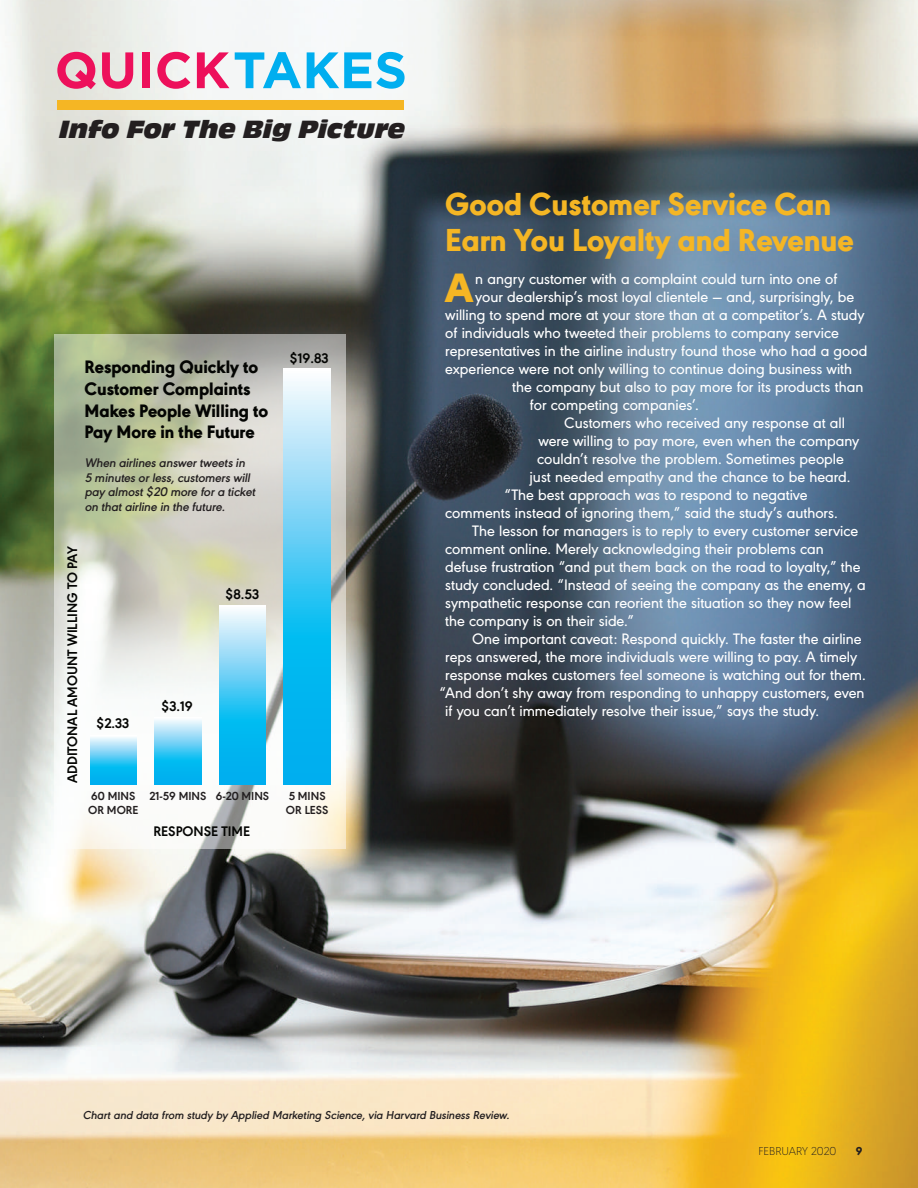
<style>
.page{position:relative;width:918px;height:1188px;background:#fff}
.page>*{position:absolute;margin:0;border:0;box-sizing:border-box;transform-origin:0 0}
.t1{font:700 51.15px "Gotham";letter-spacing:.005em;color:#ed105b}
.t2{font:900 42.75px "URW Geometric";color:#f5b624}
.t3{font:800 33.15px/36.5px "URW Geometric";color:#f5b624}
.t4{font:25.95px "Antique Oli T Comp Ital";letter-spacing:.015em;color:#231f20}
.t5{font:800 18.75px/21.6px "URW Geometric";color:#040503}
.t6{font:500 15.75px "URW Geometric";color:#fff}
.t7{font:700 14.4px "URW Geometric";color:#040503}
.t8{font:italic 600 13.05px/14.4px "URW Geometric";color:#231f20}
.t9{font:700 12.15px/14.5px "URW Geometric";color:#231f20}
.t10{font:italic 600 12px "URW Geometric";color:#231f20}
.t11{font:200 12px "URW Geometric";color:#231f20}
.t12{font:800 12px "URW Geometric";color:#231f20}
.s1{color:#00aeef}
</style>
<div class="page">
<img style="left:1px;top:0;width:917px;height:1188px">
<hr style="left:0;top:0;width:1px;height:1188px;background:#e2f4fc">
<div style="left:57px;top:100px;width:346px;height:9px;background:#f5b624"></div>
<div style="left:54px;top:334px;width:292px;height:514px;background:#fff;opacity:.48"></div>
<svg style="left:90px;top:735px;width:47px;height:49px;background:#58cdf4"></svg>
<svg style="left:155px;top:717px;width:46px;height:67px;background:#57ccf4"></svg>
<svg style="left:219px;top:605px;width:47px;height:179px;background:#56ccf4"></svg>
<svg style="left:284px;top:369px;width:46px;height:415px;background:#55cbf4"></svg>
<h1 class="t1" style="left:55px;top:52px;width:354px">QUICK<span class="s1">TAKES</span></h1>
<h3 class="t4" style="left:59px;top:114px;width:347px">Info For The Big Picture</h3>
<p class="t5" style="left:85px;top:355px;width:185px">Responding Quickly to<br>Customer Complaints<br>Makes People Willing to<br>Pay More in the Future</p>
<p class="t8" style="left:85px;top:455px;width:172px">When airlines answer tweets in<br>5 minutes or less, customers will pay almost $20 more for a ticket on that airline in the future.</p>
<p class="t7" style="left:62px;top:783px;width:239px;rotate:-90deg">ADDITONAL AMOUNT WILLING TO PAY</p>
<p class="t7" style="left:225px;top:583px;width:36px">$8.53</p>
<p class="t7" style="left:96px;top:713px;width:35px">$2.33</p>
<p class="t7" style="left:161px;top:695px;width:33px">$3.19</p>
<p class="t9" style="left:88px;top:788px;width:183px">60 MINS 21-59 MINS 6-20 MINS<br>OR MORE</p>
<p class="t7" style="left:153px;top:820px;width:98px">RESPONSE TIME</p>
<p class="t7" style="left:289px;top:348px;width:41px">$19.83</p>
<p class="t9" style="left:286px;top:788px;width:44px">5 MINS<br>OR LESS</p>
<h3 class="t3" style="left:445px;top:185px;width:410px">Good Customer Service Can<br>Earn You Loyalty and Revenue</h3>
<h2 class="t2" style="left:445px;top:263px;width:30px">A</h2>
<p class="t6" style="left:475px;top:270px;width:364px">n angry customer with a complaint could turn into one of</p>
<p class="t6" style="left:475px;top:288px;width:380px">your dealership’s most loyal clientele — and, surprisingly, be</p>
<p class="t6" style="left:445px;top:306px;width:421px">willing to spend more at your store than at a competitor’s. A study</p>
<p class="t6" style="left:445px;top:324px;width:395px">of individuals who tweeted their problems to company service</p>
<p class="t6" style="left:445px;top:342px;width:424px">representatives in the airline industry found those who had a good</p>
<p class="t6" style="left:445px;top:360px;width:409px">experience were not only willing to continue doing business with</p>
<p class="t6" style="left:512px;top:378px;width:353px">the company but also to pay more for its products than</p>
<p class="t6" style="left:530px;top:396px;width:171px">for competing companies’.</p>
<p class="t6" style="left:564px;top:414px;width:282px">Customers who received any response at all</p>
<p class="t6" style="left:538px;top:432px;width:322px">were willing to pay more, even when the company</p>
<p class="t6" style="left:537px;top:450px;width:308px">couldn’t resolve the problem. Sometimes people</p>
<p class="t6" style="left:530px;top:468px;width:323px">just needed empathy and the chance to be heard.</p>
<p class="t6" style="left:505px;top:486px;width:305px">“The best approach was to respond to negative</p>
<p class="t6" style="left:445px;top:504px;width:394px">comments instead of ignoring them,” said the study’s authors.</p>
<p class="t6" style="left:472px;top:522px;width:388px">The lesson for managers is to reply to every customer service</p>
<p class="t6" style="left:445px;top:540px;width:380px">comment online. Merely acknowledging their problems can</p>
<p class="t6" style="left:445px;top:558px;width:417px">defuse frustration “and put them back on the road to loyalty,” the</p>
<p class="t6" style="left:445px;top:576px;width:422px">study concluded. “Instead of seeing the company as the enemy, a</p>
<p class="t6" style="left:445px;top:594px;width:408px">sympathetic response can reorient the situation so they now feel</p>
<p class="t6" style="left:445px;top:612px;width:190px">the company is on their side.”</p>
<p class="t6" style="left:472px;top:630px;width:391px">One important caveat: Respond quickly. The faster the airline</p>
<p class="t6" style="left:445px;top:648px;width:414px">reps answered, the more individuals were willing to pay. A timely</p>
<p class="t6" style="left:445px;top:666px;width:422px">response makes customers feel someone is watching out for them.</p>
<p class="t6" style="left:440px;top:684px;width:426px">“And don’t shy away from responding to unhappy customers, even</p>
<p class="t6" style="left:445px;top:702px;width:375px">if you can’t immediately resolve their issue,” says the study.</p>
<p class="t10" style="left:83px;top:1108px;width:428px">Chart and data from study by Applied Marketing Science, via Harvard Business Review.</p>
<p class="t11" style="left:758px;top:1144px;width:79px">FEBRUARY 2020</p>
<p class="t12" style="left:856px;top:1144px;width:8px">9</p>
</div>
